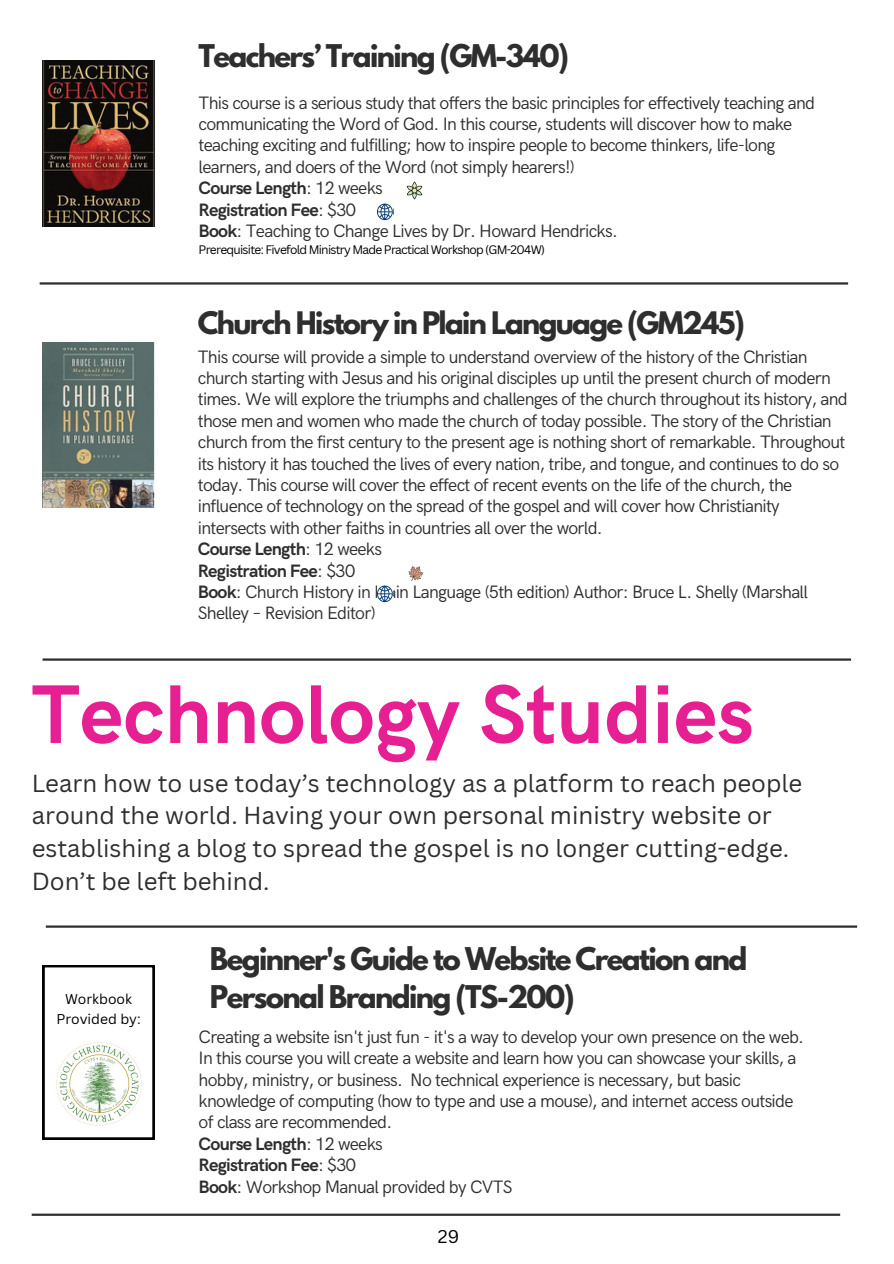
<style>
.page{position:relative;width:894px;height:1264px;background:#fff}
.page>*{position:absolute;margin:0;border:0;box-sizing:border-box;transform-origin:0 0}
.t1{font:700 83.4px "HK Grotesk";color:#e61f93}
.t2{font:700 27.75px/38.2px "League Spartan";letter-spacing:-.06em;color:#2e2e2e}
.t3{font:700 27.45px "League Spartan";letter-spacing:-.06em;color:#2e2e2e}
.t4{font:24px/32.7px "Canva Sans";color:#2e2e2e}
.t5{font:18px/21.3px "HK Grotesk";letter-spacing:-.04em;color:#2e2e2e}
.t6{font:18px "Canva Sans";color:#000}
.t7{font:13.8px/19.4px "Canva Sans";color:#000;text-align:center}
.t8{font:12px "Canva Sans";letter-spacing:-.06em;color:#000}
.s1{font-weight:700}
</style>
<div class="page">
<hr style="left:40px;top:282px;width:807px;height:2px;background:#2e2e2e">
<hr style="left:43px;top:658px;width:807px;height:2px;background:#2e2e2e">
<hr style="left:32px;top:1213px;width:807px;height:2px;background:#2e2e2e">
<hr style="left:46px;top:925px;width:810px;height:2px;background:#2e2e2e">
<img style="left:43px;top:61px;width:111px;height:165px">
<img style="left:43px;top:342px;width:111px;height:165px">
<img style="left:377px;top:203px;width:16px;height:17px">
<img style="left:377px;top:585px;width:16px;height:17px">
<img style="left:406px;top:181px;width:17px;height:18px">
<img style="left:408px;top:566px;width:16px;height:15px">
<svg style="left:43px;top:965px;width:111px;height:174px"></svg>
<img style="left:54px;top:1041px;width:89px;height:85px">
<p class="t2" style="left:198px;top:41px;width:372px">Teachers’ Training (GM-340)</p>
<p class="t5" style="left:198px;top:93px;width:618px">This course is a serious study that offers the basic principles for effectively teaching and communicating the Word of God. In this course, students will discover how to make teaching exciting and fulfilling; how to inspire people to become thinkers, life-long learners, and doers of the Word (not simply hearers!)<br><span class="s1">Course Length</span>: 12 weeks<br><span class="s1">Registration Fee</span>: $30<br><span class="s1">Book</span>: Teaching to Change Lives by Dr. Howard Hendricks.</p>
<h4 class="t8" style="left:198px;top:241px;width:348px">Prerequisite: Fivefold Ministry Made Practical Workshop (GM-204W)</h4>
<p class="t3" style="left:198px;top:309px;width:548px">Church History in Plain Language (GM245)</p>
<h2 class="t5" style="left:198px;top:346px;width:651px">This course will provide a simple to understand overview of the history of the Christian church starting with Jesus and his original disciples up until the present church of modern times. We will explore the triumphs and challenges of the church throughout its history, and those men and women who made the church of today possible. The story of the Christian church from the first century to the present age is nothing short of remarkable. Throughout its history it has touched the lives of every nation, tribe, and tongue, and continues to do so today. This course will cover the effect of recent events on the life of the church, the influence of technology on the spread of the gospel and will cover how Christianity intersects with other faiths in countries all over the world.<br><span class="s1">Course Length</span>: 12 weeks<br><span class="s1">Registration Fee</span>: $30<br><span class="s1">Book</span>: Church History in Plain Language (5th edition) Author: Bruce L. Shelly (Marshall Shelley – Revision Editor)</h2>
<h4 class="t1" style="left:32px;top:668px;width:724px">Technology Studies</h4>
<p class="t4" style="left:32px;top:766px;width:772px">Learn how to use today’s technology as a platform to reach people around the world. Having your own personal ministry website or establishing a blog to spread the gospel is no longer cutting-edge.<br>Don’t be left behind.</p>
<p class="t7" style="left:56px;top:989px;width:86px">Workbook<br>Provided by:</p>
<p class="t2" style="left:210px;top:943px;width:538px">Beginner's Guide to Website Creation and<br>Personal Branding (TS-200)</p>
<p class="t5" style="left:198px;top:1026px;width:606px">Creating a website isn't just fun - it's a way to develop your own presence on the web.<br>In this course you will create a website and learn how you can showcase your skills, a hobby, ministry, or business. No technical experience is necessary, but basic knowledge of computing (how to type and use a mouse), and internet access outside of class are recommended.<br><span class="s1">Course Length</span>: 12 weeks<br><span class="s1">Registration Fee</span>: $30<br><span class="s1">Book</span>: Workshop Manual provided by CVTS</p>
<h2 class="t6" style="left:438px;top:1223px;width:23px">29</h2>
</div>
